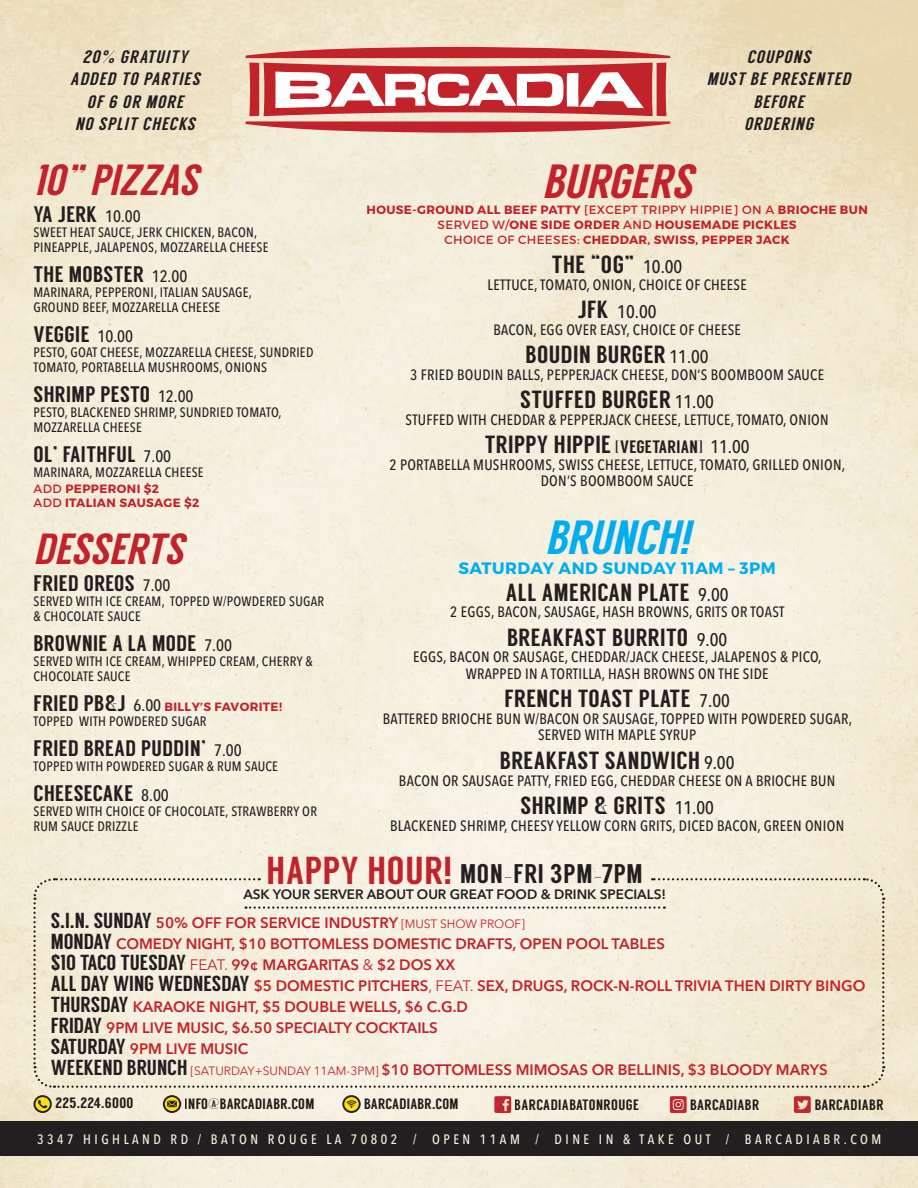
<style>
.page{position:relative;width:918px;height:1188px;background:#fff}
.page>*{position:absolute;margin:0;border:0;box-sizing:border-box;transform-origin:0 0}
.t1{font:italic 48px "Langdon";color:#c2232a}
.t2{font:italic 48px "Langdon";color:#00aeef}
.t3{font:italic 43.5px "Langdon";color:#c2232a}
.t4{font:27px "Langdon";letter-spacing:.03em;color:#231f20}
.t5{font:24.75px "Langdon";letter-spacing:.02em;color:#231f20}
.t6{font:22.5px "Langdon";letter-spacing:.02em;color:#231f20}
.t7{font:500 condensed 18.15px "Avenir Next LT Pro";color:#231f20}
.t8{font:italic 18px/22.5px "Langdon";color:#231f20;text-align:center}
.t9{font:700 16.5px "Montserrat";letter-spacing:.03em;color:#00aeef}
.t10{font:600 15px "Avenir Next LT Pro";color:#c2232a}
.t11{font:15px "Langdon";letter-spacing:.02em;color:#231f20}
.t12{font:500 condensed 14.85px "Avenir Next LT Pro";letter-spacing:.02em;color:#231f20}
.t13{font:500 condensed 13.5px/15px "Avenir Next LT Pro";letter-spacing:.02em;color:#231f20}
.t14{font:500 condensed 13.5px "Avenir Next LT Pro";letter-spacing:.26em;color:#f8f7e7}
.t15{font:600 13.5px "Avenir Next LT Pro";color:#231f20}
.t16{font:700 12px/15px "Montserrat";letter-spacing:.03em;color:#c2232a;text-align:center}
.s1{font-family:"Avenir Next LT Pro";font-weight:500;font-stretch:condensed;font-size:16.5px}
.s2{font-weight:400}
.s3{font-family:"Langdon";font-weight:400;font-size:22.5px;color:#231f20}
.s4{font-family:"Avenir Next LT Pro";font-weight:500;font-stretch:condensed;font-size:16.5px;color:#231f20}
.s5{font-family:"Avenir Next LT Pro";font-weight:500;font-stretch:condensed;font-size:18.15px}
.s6{font-family:"Langdon";font-weight:400;font-stretch:normal;font-size:24.75px}
.s7{font-size:18px}
.s8{font-size:39px;color:#c2232a}
.s9{font-family:"Langdon";font-weight:400;font-size:21.75px;color:#231f20}
.s10{font-weight:400;font-size:12px}
</style>
<div class="page">
<svg style="left:34px;top:1096px;width:17px;height:16px"></svg>
<div style="left:33px;top:1095px;width:19px;height:18px;border:2px solid #231f20;border-radius:50%"></div>
<svg style="left:37px;top:1100px;width:10px;height:9px"></svg>
<svg style="left:494px;top:1096px;width:17px;height:17px"></svg>
<svg style="left:794px;top:1096px;width:17px;height:17px"></svg>
<svg style="left:670px;top:1096px;width:17px;height:17px"></svg>
<svg style="left:164px;top:1096px;width:16px;height:16px"></svg>
<div style="left:163px;top:1095px;width:18px;height:18px;border:2px solid #231f20;border-radius:50%"></div>
<svg style="left:167px;top:1101px;width:10px;height:6px"></svg>
<svg style="left:246px;top:47px;width:424px;height:86px"></svg>
<div style="left:249px;top:63px;width:10px;height:53px;background:#c2232a"></div>
<div style="left:0;top:1121px;width:918px;height:35px;background:#231f20"></div>
<svg style="left:343px;top:1096px;width:17px;height:16px"></svg>
<div style="left:342px;top:1095px;width:19px;height:18px;border:2px solid #231f20;border-radius:50%"></div>
<svg style="left:346px;top:1100px;width:11px;height:8px"></svg>
<svg style="left:32px;top:877px;width:854px;height:212px;background:#f2ecda"></svg>
<p class="t8" style="left:70px;top:45px;width:134px">20% GRATUITY<br>ADDED TO PARTIES</p>
<p class="t8" style="left:87px;top:90px;width:101px">OF 6 OR MORE</p>
<p class="t8" style="left:75px;top:113px;width:125px">NO SPLIT CHECKS</p>
<p class="t3" style="left:33px;top:154px;width:174px">10” PIZZAS</p>
<p class="t6" style="left:33px;top:201px;width:109px">YA JERK <span class="s1">10.00</span></p>
<p class="t13" style="left:33px;top:224px;width:237px">SWEET HEAT SAUCE, JERK CHICKEN, BACON,<br>PINEAPPLE, JALAPENOS, MOZZARELLA CHEESE</p>
<p class="t6" style="left:33px;top:261px;width:155px">THE MOBSTER <span class="s1">12.00</span></p>
<p class="t13" style="left:33px;top:284px;width:220px">MARINARA, PEPPERONI, ITALIAN SAUSAGE,</p>
<p class="t13" style="left:33px;top:299px;width:188px">GROUND BEEF, MOZZARELLA CHEESE</p>
<p class="t6" style="left:33px;top:321px;width:101px">VEGGIE <span class="s1">10.00</span></p>
<p class="t13" style="left:33px;top:344px;width:282px">PESTO, GOAT CHEESE, MOZZARELLA CHEESE, SUNDRIED<br>TOMATO, PORTABELLA MUSHROOMS, ONIONS</p>
<p class="t6" style="left:33px;top:381px;width:162px">SHRIMP PESTO <span class="s1">12.00</span></p>
<p class="t13" style="left:33px;top:404px;width:250px">PESTO, BLACKENED SHRIMP, SUNDRIED TOMATO,<br>MOZZARELLA CHEESE</p>
<p class="t6" style="left:33px;top:441px;width:139px">OL’ FAITHFUL <span class="s1">7.00</span></p>
<p class="t13" style="left:33px;top:464px;width:172px">MARINARA, MOZZARELLA CHEESE</p>
<p class="t16" style="left:34px;top:482px;width:127px"><span class="s2">ADD</span> PEPPERONI $2</p>
<p class="t16" style="left:34px;top:495px;width:167px"><span class="s2">ADD</span> ITALIAN SAUSAGE $2</p>
<p class="t3" style="left:33px;top:523px;width:160px">DESSERTS</p>
<p class="t6" style="left:33px;top:570px;width:138px">FRIED OREOS <span class="s1">7.00</span></p>
<p class="t13" style="left:33px;top:593px;width:292px">SERVED WITH ICE CREAM, TOPPED W/POWDERED SUGAR &amp; CHOCOLATE SAUCE</p>
<p class="t6" style="left:33px;top:630px;width:200px">BROWNIE A LA MODE <span class="s1">7.00</span></p>
<p class="t13" style="left:33px;top:653px;width:281px">SERVED WITH ICE CREAM, WHIPPED CREAM, CHERRY &amp;<br>CHOCOLATE SAUCE</p>
<p class="t16" style="left:33px;top:699px;width:250px"><span class="s3">FRIED PB&amp;J</span> <span class="s4">6.00</span> BILLY’S FAVORITE!</p>
<p class="t13" style="left:33px;top:713px;width:175px">TOPPED WITH POWDERED SUGAR</p>
<p class="t6" style="left:33px;top:735px;width:210px">FRIED BREAD PUDDIN’ <span class="s1">7.00</span></p>
<p class="t13" style="left:33px;top:758px;width:246px">TOPPED WITH POWDERED SUGAR &amp; RUM SAUCE</p>
<p class="t6" style="left:33px;top:780px;width:137px">CHEESECAKE <span class="s1">8.00</span></p>
<p class="t13" style="left:33px;top:803px;width:285px">SERVED WITH CHOICE OF CHOCOLATE, STRAWBERRY OR<br>RUM SAUCE DRIZZLE</p>
<p class="t8" style="left:747px;top:45px;width:68px">COUPONS</p>
<p class="t8" style="left:707px;top:68px;width:149px">MUST BE PRESENTED<br>BEFORE</p>
<p class="t8" style="left:744px;top:113px;width:74px">ORDERING</p>
<p class="t1" style="left:542px;top:153px;width:161px">BURGERS</p>
<p class="t16" style="left:367px;top:203px;width:503px">HOUSE-GROUND ALL BEEF PATTY <span class="s2">[EXCEPT TRIPPY HIPPIE] ON A</span> BRIOCHE BUN<br><span class="s2">SERVED W/</span>ONE SIDE ORDER <span class="s2">AND</span> HOUSEMADE PICKLES</p>
<p class="t16" style="left:445px;top:233px;width:347px"><span class="s2">CHOICE OF CHEESES:</span> CHEDDAR, SWISS, PEPPER JACK</p>
<p class="t5" style="left:552px;top:250px;width:132px">THE “OG” <span class="s5">10.00</span></p>
<p class="t12" style="left:488px;top:275px;width:261px">LETTUCE, TOMATO, ONION, CHOICE OF CHEESE</p>
<p class="t7" style="left:578px;top:301px;width:80px"><span class="s6">JFK</span> 10.00</p>
<p class="t12" style="left:493px;top:320px;width:249px">BACON, EGG OVER EASY, CHOICE OF CHEESE</p>
<p class="t5" style="left:526px;top:340px;width:185px">BOUDIN BURGER <span class="s5">11.00</span></p>
<p class="t12" style="left:410px;top:365px;width:415px">3 FRIED BOUDIN BALLS, PEPPERJACK CHEESE, DON’S BOOMBOOM SAUCE</p>
<p class="t5" style="left:520px;top:385px;width:195px">STUFFED BURGER <span class="s5">11.00</span></p>
<p class="t12" style="left:406px;top:410px;width:425px">STUFFED WITH CHEDDAR &amp; PEPPERJACK CHEESE, LETTUCE, TOMATO, ONION</p>
<p class="t5" style="left:485px;top:430px;width:266px">TRIPPY HIPPIE <span class="s7">[VEGETARIAN]</span> <span class="s5">11.00</span></p>
<p class="t12" style="left:389px;top:455px;width:457px">2 PORTABELLA MUSHROOMS, SWISS CHEESE, LETTUCE, TOMATO, GRILLED ONION,</p>
<p class="t12" style="left:541px;top:472px;width:154px">DON’S BOOMBOOM SAUCE</p>
<p class="t2" style="left:545px;top:510px;width:155px">BRUNCH!</p>
<p class="t9" style="left:459px;top:558px;width:319px">SATURDAY AND SUNDAY 11AM – 3PM</p>
<p class="t5" style="left:506px;top:578px;width:224px">ALL AMERICAN PLATE <span class="s5">9.00</span></p>
<p class="t12" style="left:450px;top:603px;width:336px">2 EGGS, BACON, SAUSAGE, HASH BROWNS, GRITS OR TOAST</p>
<p class="t5" style="left:507px;top:623px;width:222px">BREAKFAST BURRITO <span class="s5">9.00</span></p>
<p class="t12" style="left:413px;top:648px;width:410px">EGGS, BACON OR SAUSAGE, CHEDDAR/JACK CHEESE, JALAPENOS &amp; PICO,</p>
<p class="t12" style="left:466px;top:665px;width:304px">WRAPPED IN A TORTILLA, HASH BROWNS ON THE SIDE</p>
<p class="t5" style="left:504px;top:684px;width:227px">FRENCH TOAST PLATE <span class="s5">7.00</span></p>
<p class="t12" style="left:383px;top:710px;width:471px">BATTERED BRIOCHE BUN W/BACON OR SAUSAGE, TOPPED WITH POWDERED SUGAR,</p>
<p class="t12" style="left:538px;top:726px;width:160px">SERVED WITH MAPLE SYRUP</p>
<p class="t5" style="left:500px;top:746px;width:236px">BREAKFAST SANDWICH <span class="s5">9.00</span></p>
<p class="t12" style="left:399px;top:771px;width:438px">BACON OR SAUSAGE PATTY, FRIED EGG, CHEDDAR CHEESE ON A BRIOCHE BUN</p>
<p class="t5" style="left:520px;top:791px;width:195px">SHRIMP &amp; GRITS <span class="s5">11.00</span></p>
<p class="t12" style="left:390px;top:816px;width:456px">BLACKENED SHRIMP, CHEESY YELLOW CORN GRITS, DICED BACON, GREEN ONION</p>
<p class="t4" style="left:267px;top:858px;width:378px"><span class="s8">HAPPY HOUR!</span> MON-FRI 3PM-7PM</p>
<p class="t15" style="left:243px;top:886px;width:424px">ASK YOUR SERVER ABOUT OUR GREAT FOOD &amp; DRINK SPECIALS!</p>
<p class="t10" style="left:51px;top:913px;width:476px"><span class="s9">S.I.N. SUNDAY</span> 50% OFF FOR SERVICE INDUSTRY <span class="s10">[MUST SHOW PROOF]</span></p>
<p class="t10" style="left:51px;top:934px;width:616px"><span class="s9">MONDAY</span> COMEDY NIGHT, $10 BOTTOMLESS DOMESTIC DRAFTS, OPEN POOL TABLES</p>
<p class="t10" style="left:51px;top:955px;width:406px"><span class="s9">$10 TACO TUESDAY</span> <span class="s2">FEAT.</span> 99¢ MARGARITAS <span class="s2">&amp;</span> $2 DOS XX</p>
<p class="t10" style="left:51px;top:976px;width:816px"><span class="s9">ALL DAY WING WEDNESDAY</span> $5 DOMESTIC PITCHERS<span class="s2">, FEAT.</span> SEX, DRUGS, ROCK-N-ROLL TRIVIA THEN DIRTY BINGO</p>
<p class="t10" style="left:51px;top:997px;width:419px"><span class="s9">THURSDAY</span> KARAOKE NIGHT, $5 DOUBLE WELLS, $6 C.G.D</p>
<p class="t10" style="left:51px;top:1018px;width:389px"><span class="s9">FRIDAY</span> 9PM LIVE MUSIC, $6.50 SPECIALTY COCKTAILS</p>
<p class="t10" style="left:51px;top:1039px;width:199px"><span class="s9">SATURDAY</span> 9PM LIVE MUSIC</p>
<p class="t10" style="left:51px;top:1060px;width:778px"><span class="s9">WEEKEND BRUNCH</span> <span class="s10">[SATURDAY+SUNDAY 11AM-3PM]</span> $10 BOTTOMLESS MIMOSAS OR BELLINIS, $3 BLOODY MARYS</p>
<p class="t11" style="left:55px;top:1094px;width:79px">225.224.6000</p>
<p class="t11" style="left:185px;top:1095px;width:131px">INFO@BARCADIABR.COM</p>
<p class="t11" style="left:364px;top:1095px;width:96px">BARCADIABR.COM</p>
<p class="t14" style="left:37px;top:1131px;width:846px">3347 HIGHLAND RD / BATON ROUGE LA 70802 / OPEN 11AM / DINE IN &amp; TAKE OUT / BARCADIABR.COM</p>
<p class="t11" style="left:515px;top:1096px;width:126px">BARCADIABATONROUGE</p>
<p class="t11" style="left:690px;top:1096px;width:70px">BARCADIABR</p>
<p class="t11" style="left:815px;top:1096px;width:70px">BARCADIABR</p>
</div>
